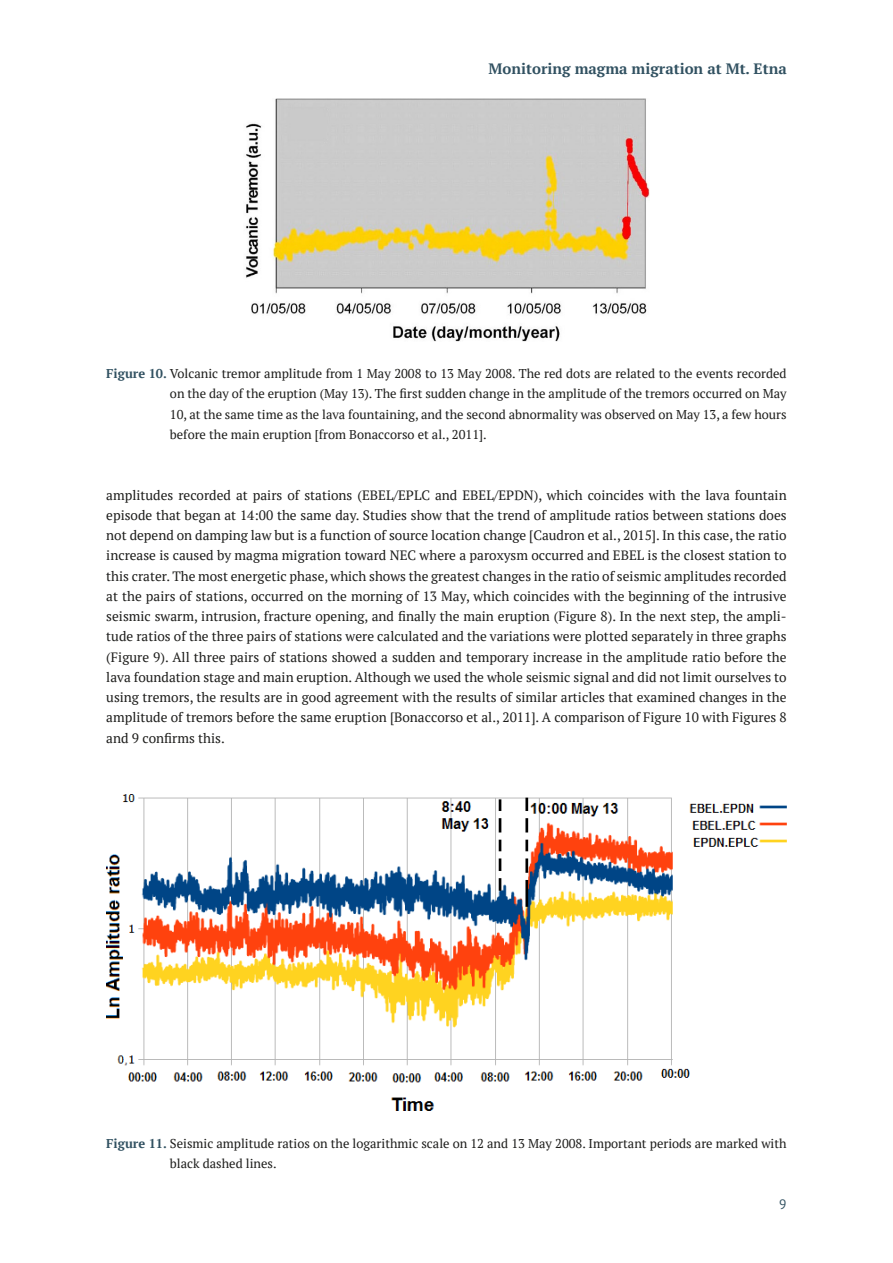
<style>
.page{position:relative;width:893px;height:1263px;background:#fff}
.page>*{position:absolute;margin:0;border:0;box-sizing:border-box;transform-origin:0 0}
.t1{font:700 15px "PT Serif";color:#315161}
.t2{font:13.5px/20.2px "PT Serif";color:#1d1d1b;text-align:justify}
.t3{font:13.5px "PT Sans";color:#315161}
.t4{font:12.75px/20.2px "PT Serif";color:#1d1d1b;text-align:justify}
.s1{font-weight:700;color:#315161}
</style>
<div class="page">
<img style="left:245px;top:99px;width:405px;height:242px">
<img style="left:106px;top:795px;width:681px;height:315px">
<p class="t1" style="left:489px;top:59px;width:300px">Monitoring magma migration at Mt. Etna</p>
<p class="t4" style="left:170px;top:363px;width:618px;text-indent:-64px"><span class="s1">Figure 10.</span> Volcanic tremor amplitude from 1 May 2008 to 13 May 2008. The red dots are related to the events recorded on the day of the eruption (May 13). The first sudden change in the amplitude of the tremors occurred on May 10, at the same time as the lava fountaining, and the second abnormality was observed on May 13, a few hours before the main eruption [from Bonaccorso et al., 2011].</p>
<p class="t2" style="left:106px;top:484px;width:682px">amplitudes recorded at pairs of stations (EBEL/EPLC and EBEL/EPDN), which coincides with the lava fountain episode that began at 14:00 the same day. Studies show that the trend of amplitude ratios between stations does not depend on damping law but is a function of source location change [Caudron et al., 2015]. In this case, the ratio increase is caused by magma migration toward NEC where a paroxysm occurred and EBEL is the closest station to this crater. The most energetic phase, which shows the greatest changes in the ratio of seismic amplitudes recorded at the pairs of stations, occurred on the morning of 13 May, which coincides with the beginning of the intrusive seismic swarm, intrusion, fracture opening, and finally the main eruption (Figure 8). In the next step, the ampli&shy;tude ratios of the three pairs of stations were calculated and the variations were plotted separately in three graphs (Figure 9). All three pairs of stations showed a sudden and temporary increase in the amplitude ratio before the lava foundation stage and main eruption. Although we used the whole seismic signal and did not limit ourselves to using tremors, the results are in good agreement with the results of similar articles that examined changes in the amplitude of tremors before the same eruption [Bonaccorso et al., 2011]. A comparison of Figure 10 with Figures 8 and 9 confirms this.</p>
<p class="t4" style="left:170px;top:1133px;width:618px;text-indent:-64px"><span class="s1">Figure 11.</span> Seismic amplitude ratios on the logarithmic scale on 12 and 13 May 2008. Important periods are marked with black dashed lines.</p>
<p class="t3" style="left:779px;top:1195px;width:9px">9</p>
</div>
